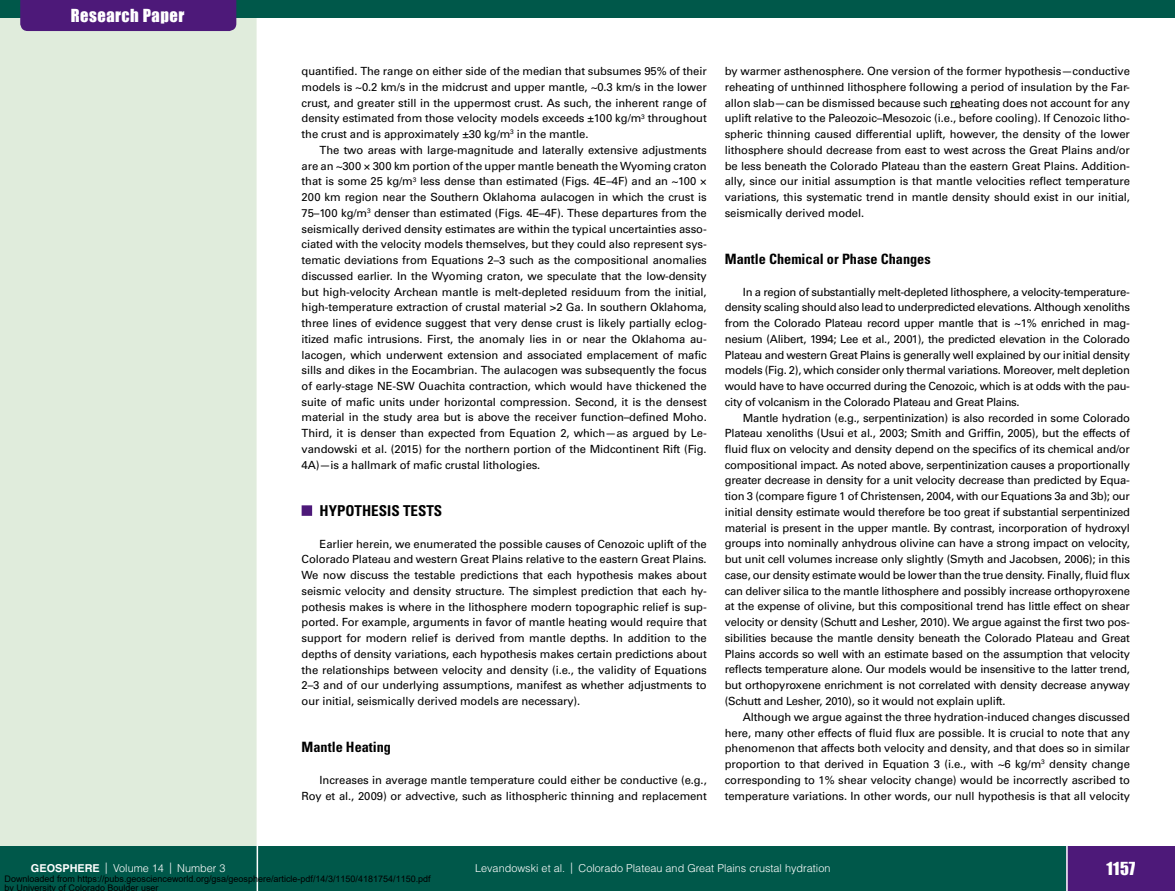
<style>
.page{position:relative;width:1175px;height:891px;background:#fff}
.page>*{position:absolute;margin:0;border:0;box-sizing:border-box;transform-origin:0 0}
.t1{font:16.5px "Impact";letter-spacing:.03em;color:#fff}
.t2{font:700 condensed 15px "Univers";color:#000}
.t3{font:700 condensed 14.25px "Univers";color:#000}
.t4{font:11.25px/15.8px "Univers";letter-spacing:-.01em;color:#000;text-align:justify}
.t5{font:300 10.8px "Helvetica";color:#fff}
.t6{font:9px/9px "Arial";color:#000}
.s1{font-weight:700}
.s2{font-size:11.25px}
</style>
<div class="page">
<div style="left:0;top:0;width:256px;height:891px;background:#e0ecdc"></div>
<div style="left:0;top:846px;width:1174px;height:45px;background:#00584a"></div>
<hr style="left:256px;top:0;width:2px;height:891px;background:#fff">
<div style="left:0;top:0;width:1174px;height:18px;background:#00584a"></div>
<div style="left:20px;top:0;width:216px;height:31px;background:#4d1979"></div>
<div style="left:1066px;top:846px;width:108px;height:45px;background:#4d1979"></div>
<hr style="left:1066px;top:846px;width:1px;height:45px;background:#fff">
<div style="left:302px;top:505px;width:10px;height:11px;background:#4d1979"></div>
<h1 class="t1" style="left:71px;top:3px;width:115px">Research Paper</h1>
<p class="t4" style="left:301px;top:63px;width:406px">quantified. The range on either side of the median that subsumes 95% of their models is ~0.2 km/s in the midcrust and upper mantle, ~0.3 km/s in the lower crust, and greater still in the uppermost crust. As such, the inherent range of density estimated from those velocity models exceeds ±100 kg/m<sup>3</sup> throughout the crust and is approximately ±30 kg/m<sup>3</sup> in the mantle.</p>
<p class="t4" style="left:302px;top:142px;width:407px;text-indent:18px">The two areas with large-magnitude and laterally extensive adjustments are an ~300 × 300 km portion of the upper mantle beneath the Wyoming craton that is some 25 kg/m<sup>3</sup> less dense than estimated (Figs. 4E–4F) and an ~100 × 200 km region near the Southern Oklahoma aulacogen in which the crust is 75–100 kg/m<sup>3</sup> denser than estimated (Figs. 4E–4F). These departures from the seismically derived density estimates are within the typical uncertainties asso&shy;ciated with the velocity models themselves, but they could also represent sys&shy;tematic deviations from Equations 2–3 such as the compositional anomalies discussed earlier. In the Wyoming craton, we speculate that the low-density but high-velocity Archean mantle is melt-depleted residuum from the initial, high-temperature extraction of crustal material &gt;2 Ga. In southern Oklahoma, three lines of evidence suggest that very dense crust is likely partially eclog&shy;itized mafic intrusions. First, the anomaly lies in or near the Oklahoma au&shy;lacogen, which underwent extension and associated emplacement of mafic sills and dikes in the Eocambrian. The aulacogen was subsequently the focus of early-stage NE-SW Ouachita contraction, which would have thickened the suite of mafic units under horizontal compression. Second, it is the densest material in the study area but is above the receiver function–defined Moho.<br>Third, it is denser than expected from Equation 2, which—as argued by Le&shy;vandowski et al. (2015) for the northern portion of the Midcontinent Rift (Fig.<br>4A)—is a hallmark of mafic crustal lithologies.</p>
<h2 class="t2" style="left:320px;top:501px;width:124px">HYPOTHESIS TESTS</h2>
<p class="t4" style="left:302px;top:536px;width:407px;text-indent:18px">Earlier herein, we enumerated the possible causes of Cenozoic uplift of the Colorado Plateau and western Great Plains relative to the eastern Great Plains.<br>We now discuss the testable predictions that each hypothesis makes about seismic velocity and density structure. The simplest prediction that each hy&shy;pothesis makes is where in the lithosphere modern topographic relief is sup&shy;ported. For example, arguments in favor of mantle heating would require that support for modern relief is derived from mantle depths. In addition to the depths of density variations, each hypothesis makes certain predictions about the relationships between velocity and density (i.e., the validity of Equations 2–3 and of our underlying assumptions, manifest as whether adjustments to our initial, seismically derived models are necessary).</p>
<p class="t3" style="left:302px;top:738px;width:91px">Mantle Heating</p>
<p class="t4" style="left:302px;top:772px;width:407px;text-align:right">Increases in average mantle temperature could either be conductive (e.g.,<br>Roy et al., 2009) or advective, such as lithospheric thinning and replacement</p>
<p class="t4" style="left:724px;top:63px;width:407px">by warmer asthenosphere. One version of the former hypothesis—conductive reheating of unthinned lithosphere following a period of insulation by the Far&shy;allon slab—can be dismissed because such reheating does not account for any uplift relative to the Paleozoic–Mesozoic (i.e., before cooling). If Cenozoic litho&shy;spheric thinning caused differential uplift, however, the density of the lower lithosphere should decrease from east to west across the Great Plains and/or be less beneath the Colorado Plateau than the eastern Great Plains. Addition&shy;ally, since our initial assumption is that mantle velocities reflect temperature variations, this systematic trend in mantle density should exist in our initial, seismically derived model.</p>
<p class="t3" style="left:724px;top:250px;width:207px">Mantle Chemical or Phase Changes</p>
<p class="t4" style="left:724px;top:284px;width:407px;text-indent:18px">In a region of substantially melt-depleted lithosphere, a velocity-temperature&shy;density scaling should also lead to underpredicted elevations. Although xenoliths from the Colorado Plateau record upper mantle that is ~1% enriched in mag&shy;nesium (Alibert, 1994; Lee et al., 2001), the predicted elevation in the Colorado Plateau and western Great Plains is generally well explained by our initial density models (Fig. 2), which consider only thermal variations. Moreover, melt depletion would have to have occurred during the Cenozoic, which is at odds with the pau&shy;city of volcanism in the Colorado Plateau and Great Plains.</p>
<p class="t4" style="left:724px;top:410px;width:407px;text-indent:18px">Mantle hydration (e.g., serpentinization) is also recorded in some Colorado Plateau xenoliths (Usui et al., 2003; Smith and Griffin, 2005), but the effects of fluid flux on velocity and density depend on the specifics of its chemical and/or compositional impact. As noted above, serpentinization causes a proportionally greater decrease in density for a unit velocity decrease than predicted by Equa&shy;tion 3 (compare figure 1 of Christensen, 2004, with our Equations 3a and 3b); our initial density estimate would therefore be too great if substantial serpentinized material is present in the upper mantle. By contrast, incorporation of hydroxyl groups into nominally anhydrous olivine can have a strong impact on velocity, but unit cell volumes increase only slightly (Smyth and Jacobsen, 2006); in this case, our density estimate would be lower than the true density. Finally, fluid flux can deliver silica to the mantle lithosphere and possibly increase orthopyroxene at the expense of olivine, but this compositional trend has little effect on shear velocity or density (Schutt and Lesher, 2010). We argue against the first two pos&shy;sibilities because the mantle density beneath the Colorado Plateau and Great Plains accords so well with an estimate based on the assumption that velocity reflects temperature alone. Our models would be insensitive to the latter trend, but orthopyroxene enrichment is not correlated with density decrease anyway (Schutt and Lesher, 2010), so it would not explain uplift.</p>
<p class="t4" style="left:724px;top:709px;width:407px;text-indent:18px">Although we argue against the three hydration-induced changes discussed here, many other effects of fluid flux are possible. It is crucial to note that any phenomenon that affects both velocity and density, and that does so in similar proportion to that derived in Equation 3 (i.e., with ~6 kg/m<sup>3</sup> density change corresponding to 1% shear velocity change) would be incorrectly ascribed to temperature variations. In other words, our null hypothesis is that all velocity</p>
<p class="t5" style="left:475px;top:862px;width:92px">Levandowski et al.</p>
<h1 class="t1" style="left:1106px;top:856px;width:30px">1157</h1>
<p class="t5" style="left:31px;top:862px;width:196px"><span class="s1">GEOSPHERE</span> <span class="s2">|</span> Volume 14 <span class="s2">|</span> Number 3</p>
<p class="t5" style="left:570px;top:862px;width:261px"><span class="s2">|</span> Colorado Plateau and Great Plains crustal hydration</p>
<p class="t6" style="left:4px;top:875px;width:428px">Downloaded from https://pubs.geoscienceworld.org/gsa/geosphere/article-pdf/14/3/1150/4181754/1150.pdf by University of Colorado Boulder user</p>
</div>
